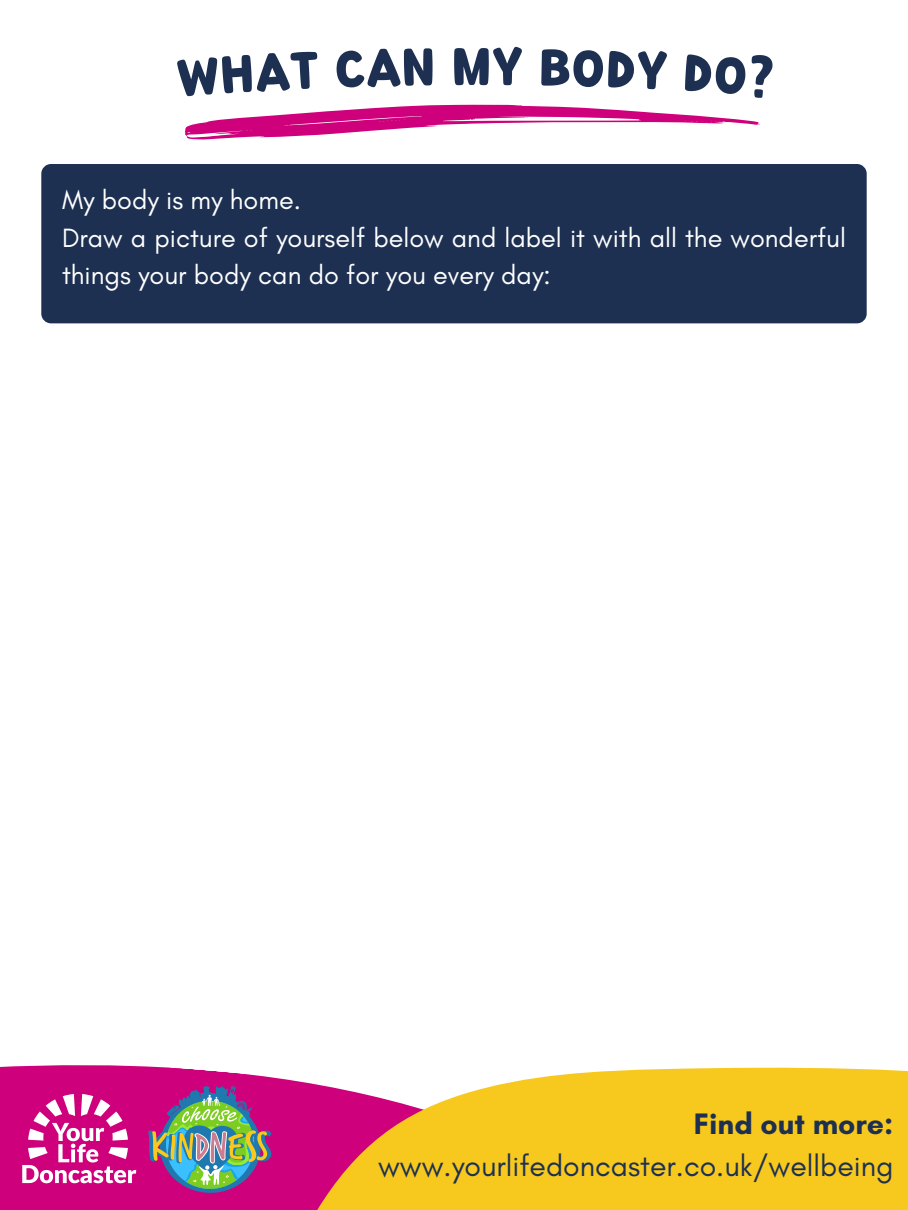
<style>
.page{position:relative;width:908px;height:1210px;background:#fff}
.page>*{position:absolute;margin:0;border:0;box-sizing:border-box;transform-origin:0 0}
.t1{font:54.28px "TT Claytoy R";color:#1d3052}
.t2{font:30.13px "Glacial Indifference";color:#1d3052}
.t3{font:700 30.13px "Glacial Indifference";color:#1d3052}
.t4{font:26.95px/37.5px "Glacial Indifference";color:#fff}
</style>
<div class="page">
<div style="left:0;top:1065px;width:239px;height:145px;background:#cf007c"></div>
<svg style="left:239px;top:1067px;width:668px;height:143px;background:#f2b13d"></svg>
<svg style="left:185px;top:105px;width:574px;height:35px"></svg>
<svg style="left:148px;top:1084px;width:123px;height:108px;background:#906f84"></svg>
<svg style="left:22px;top:1094px;width:114px;height:89px"></svg>
<div style="left:41px;top:164px;width:825px;height:159px;background:#1d3052;border-radius:10px"></div>
<p class="t1" style="left:451px;top:41px;width:73px">MY</p>
<p class="t4" style="left:62px;top:181px;width:240px">My body is my home.</p>
<p class="t4" style="left:62px;top:218px;width:785px">Draw a picture of yourself below and label it with all the wonderful things your body can do for you every day:</p>
<p class="t3" style="left:693px;top:1105px;width:201px">Find out more:</p>
<p class="t2" style="left:378px;top:1147px;width:516px">www.yourlifedoncaster.co.uk/wellbeing</p>
</div>
